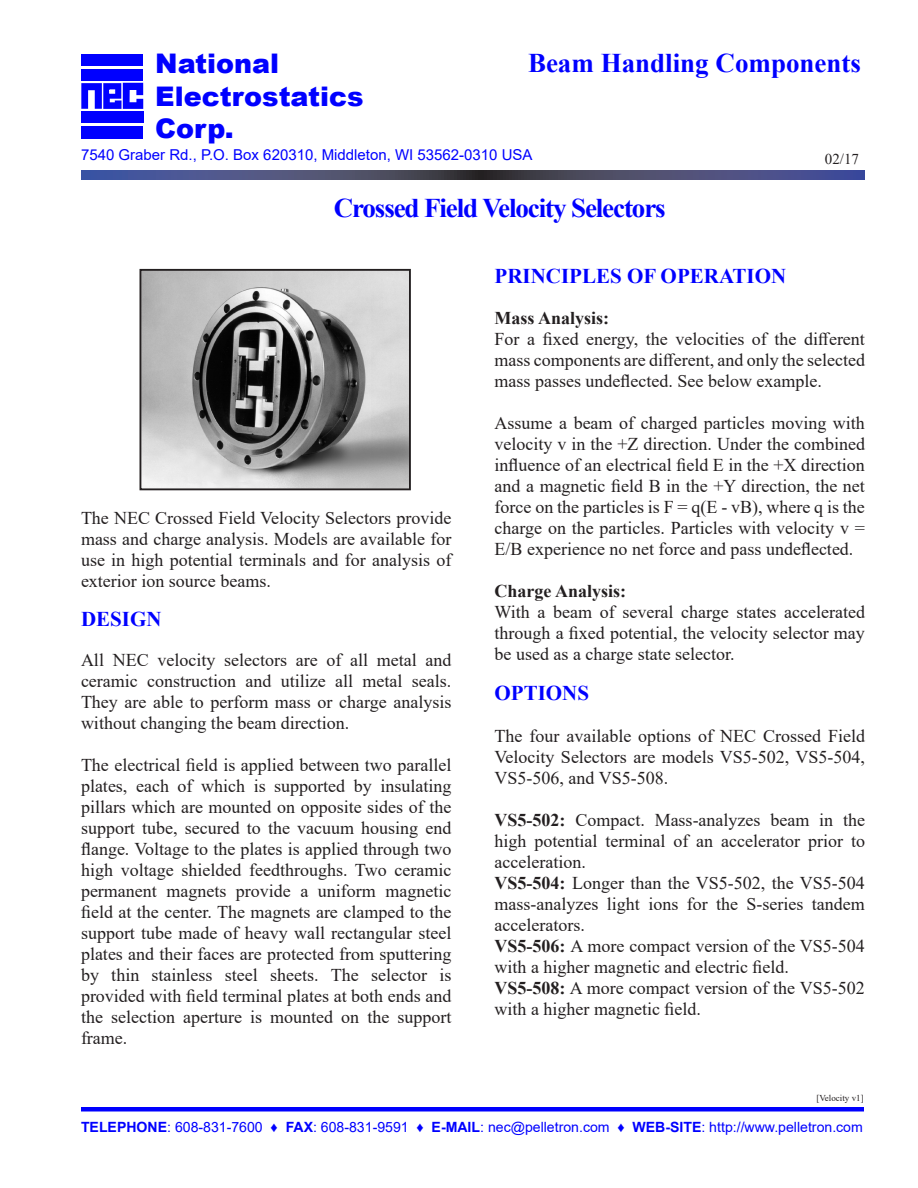
<style>
.page{position:relative;width:918px;height:1188px;background:#fff}
.page>*{position:absolute;margin:0;border:0;box-sizing:border-box;transform-origin:0 0}
.t1{font:700 27px "Times New Roman";letter-spacing:-.04em;color:#00f}
.t2{font:900 27px "Arial";color:#00f}
.t3{font:700 27px "Times New Roman";color:#00f}
.t4{font:700 21px "Times New Roman";color:#00f}
.t5{font:18px/21px "Times New Roman";color:#231f20;text-align:justify}
.t6{font:700 18px "Times New Roman";color:#231f20}
.t7{font:15px "Arial";color:#00f}
.t8{font:15px "Times New Roman";color:#231f20}
.t9{font:14.1px "Arial";color:#00f}
.t10{font:9px "Times New Roman";color:#231f20}
.s1{font-weight:700}
</style>
<div class="page">
<div style="left:82px;top:54px;width:61px;height:12px;background:#00f"></div>
<div style="left:82px;top:69px;width:61px;height:12px;background:#00f"></div>
<div style="left:81px;top:111px;width:62px;height:11px;background:#00f"></div>
<div style="left:82px;top:126px;width:61px;height:12px;background:#00f"></div>
<svg style="left:81px;top:83px;width:62px;height:26px"></svg>
<svg style="left:82px;top:170px;width:783px;height:9px"></svg>
<img style="left:143px;top:272px;width:265px;height:215px">
<div style="left:140px;top:269px;width:271px;height:221px;border:2px solid #231f20"></div>
<div style="left:81px;top:1107px;width:783px;height:5px;background:#00f"></div>
<p class="t3" style="left:528px;top:44px;width:335px">Beam Handling Components</p>
<p class="t2" style="left:155px;top:44px;width:126px">National</p>
<p class="t2" style="left:155px;top:76px;width:210px">Electrostatics</p>
<p class="t2" style="left:155px;top:109px;width:80px">Corp.</p>
<p class="t7" style="left:81px;top:145px;width:453px">7540 Graber Rd., P.O. Box 620310, Middleton, WI 53562-0310 USA</p>
<p class="t1" style="left:334px;top:188px;width:333px">Crossed Field Velocity Selectors</p>
<p class="t8" style="left:825px;top:148px;width:36px">02/17</p>
<p class="t5" style="left:81px;top:507px;width:372px">The NEC Crossed Field Velocity Selectors provide mass and charge analysis. Models are available for use in high potential terminals and for analysis of exterior ion source beams.</p>
<p class="t4" style="left:81px;top:604px;width:82px">DESIGN</p>
<p class="t5" style="left:81px;top:649px;width:372px">All NEC velocity selectors are of all metal and ceramic construction and utilize all metal seals.<br>They are able to perform mass or charge analysis without changing the beam direction.</p>
<p class="t5" style="left:81px;top:754px;width:372px">The electrical field is applied between two parallel plates, each of which is supported by insulating pillars which are mounted on opposite sides of the support tube, secured to the vacuum housing end flange. Voltage to the plates is applied through two high voltage shielded feedthroughs. Two ceramic permanent magnets provide a uniform magnetic field at the center. The magnets are clamped to the support tube made of heavy wall rectangular steel plates and their faces are protected from sputtering by thin stainless steel sheets. The selector is provided with field terminal plates at both ends and the selection aperture is mounted on the support frame.</p>
<p class="t4" style="left:495px;top:261px;width:293px">PRINCIPLES OF OPERATION</p>
<p class="t6" style="left:495px;top:305px;width:116px">Mass Analysis:</p>
<p class="t5" style="left:495px;top:328px;width:372px">For a fixed energy, the velocities of the different mass components are different, and only the selected mass passes undeflected. See below example.</p>
<p class="t5" style="left:495px;top:412px;width:372px">Assume a beam of charged particles moving with velocity v in the +Z direction. Under the combined influence of an electrical field E in the +X direction and a magnetic field B in the +Y direction, the net force on the particles is F = q(E - vB), where q is the charge on the particles. Particles with velocity v = E/B experience no net force and pass undeflected.</p>
<p class="t6" style="left:495px;top:578px;width:133px">Charge Analysis:</p>
<p class="t5" style="left:495px;top:601px;width:372px">With a beam of several charge states accelerated through a fixed potential, the velocity selector may be used as a charge state selector.</p>
<p class="t4" style="left:495px;top:678px;width:96px">OPTIONS</p>
<p class="t5" style="left:495px;top:725px;width:372px">The four available options of NEC Crossed Field Velocity Selectors are models VS5-502, VS5-504, VS5-506, and VS5-508.</p>
<p class="t5" style="left:495px;top:809px;width:372px"><span class="s1">VS5-502:</span> Compact. Mass-analyzes beam in the high potential terminal of an accelerator prior to acceleration.</p>
<p class="t5" style="left:495px;top:872px;width:372px"><span class="s1">VS5-504:</span> Longer than the VS5-502, the VS5-504 mass-analyzes light ions for the S-series tandem accelerators.</p>
<p class="t5" style="left:495px;top:935px;width:372px"><span class="s1">VS5-506:</span> A more compact version of the VS5-504 with a higher magnetic and electric field.</p>
<p class="t5" style="left:495px;top:977px;width:372px"><span class="s1">VS5-508:</span> A more compact version of the VS5-502 with a higher magnetic field.</p>
<p class="t10" style="left:816px;top:1092px;width:49px">[Velocity v1]</p>
<p class="t9" style="left:81px;top:1117px;width:783px"><span class="s1">TELEPHONE</span>: 608-831-7600 ♦ <span class="s1">FAX</span>: 608-831-9591 ♦ <span class="s1">E-MAIL</span>: nec@pelletron.com ♦ <span class="s1">WEB-SITE</span>: http://www.pelletron.com</p>
</div>
